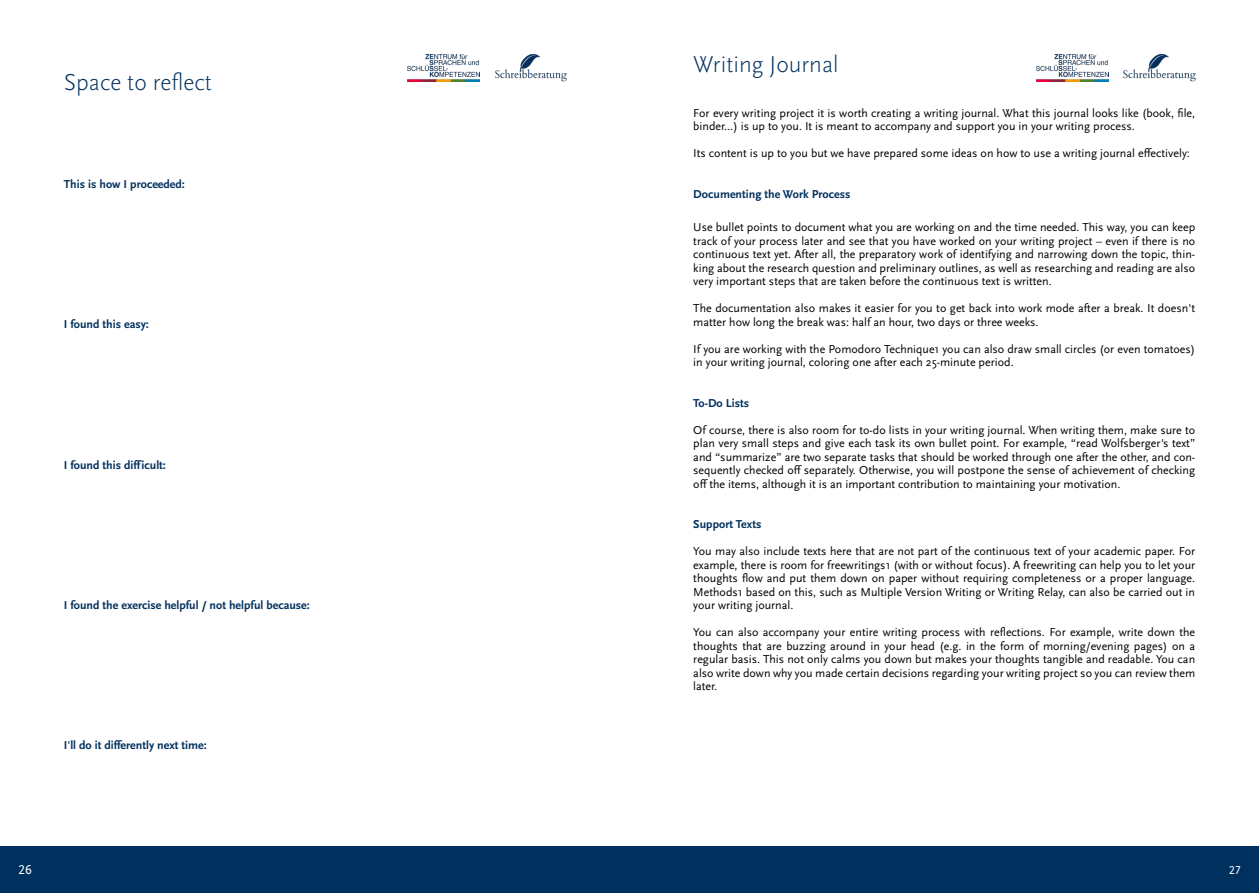
<style>
.page{position:relative;width:1259px;height:893px;background:#fff}
.page>*{position:absolute;margin:0;border:0;box-sizing:border-box;transform-origin:0 0}
.t1{font:300 24px "Scala Sans Pro";color:#00305d}
.t2{font:13.5px "Scala Sans Pro";color:#fff}
.t3{font:12px/13.5px "Scala Sans Pro";color:#000;text-align:justify}
.t4{font:700 12px "Scala Sans Pro";color:#00305d}
.t5{font:12px "Scala Sans Pro";color:#fff}
</style>
<div class="page">
<div style="left:0;top:846px;width:1259px;height:47px;background:#00305d"></div>
<img style="left:1036px;top:54px;width:72px;height:28px">
<img style="left:1123px;top:54px;width:72px;height:27px">
<img style="left:407px;top:54px;width:73px;height:28px">
<img style="left:495px;top:54px;width:72px;height:27px">
<h1 class="t1" style="left:64px;top:68px;width:149px">Space to reflect</h1>
<p class="t4" style="left:64px;top:177px;width:123px">This is how I proceeded:</p>
<p class="t4" style="left:64px;top:317px;width:87px">I found this easy:</p>
<p class="t4" style="left:64px;top:458px;width:104px">I found this difficult:</p>
<p class="t4" style="left:64px;top:598px;width:248px">I found the exercise helpful / not helpful because:</p>
<p class="t4" style="left:64px;top:738px;width:145px">I'll do it differently next time:</p>
<h1 class="t1" style="left:693px;top:50px;width:147px">Writing Journal</h1>
<p class="t3" style="left:693px;top:106px;width:503px">For every writing project it is worth creating a writing journal. What this journal looks like (book, file, binder…) is up to you. It is meant to accompany and support you in your writing process.</p>
<p class="t3" style="left:693px;top:147px;width:498px">Its content is up to you but we have prepared some ideas on how to use a writing journal effectively:</p>
<p class="t4" style="left:693px;top:187px;width:159px">Documenting the Work Process</p>
<p class="t3" style="left:693px;top:221px;width:503px">Use bullet points to document what you are working on and the time needed. This way, you can keep track of your process later and see that you have worked on your writing project – even if there is no continuous text yet. After all, the preparatory work of identifying and narrowing down the topic, thin&shy;king about the research question and preliminary outlines, as well as researching and reading are also very important steps that are taken before the continuous text is written.</p>
<p class="t3" style="left:693px;top:302px;width:503px">The documentation also makes it easier for you to get back into work mode after a break. It doesn't matter how long the break was: half an hour, two days or three weeks.</p>
<p class="t3" style="left:693px;top:342px;width:503px">If you are working with the Pomodoro Technique1 you can also draw small circles (or even tomatoes) in your writing journal, coloring one after each 25-minute period.</p>
<p class="t4" style="left:693px;top:396px;width:57px">To-Do Lists</p>
<p class="t3" style="left:693px;top:423px;width:503px">Of course, there is also room for to-do lists in your writing journal. When writing them, make sure to plan very small steps and give each task its own bullet point. For example, “read Wolfsberger's text” and “summarize” are two separate tasks that should be worked through one after the other, and con&shy;sequently checked off separately. Otherwise, you will postpone the sense of achievement of checking off the items, although it is an important contribution to maintaining your motivation.</p>
<p class="t4" style="left:693px;top:517px;width:70px">Support Texts</p>
<p class="t3" style="left:693px;top:545px;width:503px">You may also include texts here that are not part of the continuous text of your academic paper. For example, there is room for freewritings1 (with or without focus). A freewriting can help you to let your thoughts flow and put them down on paper without requiring completeness or a proper language.<br>Methods1 based on this, such as Multiple Version Writing or Writing Relay, can also be carried out in your writing journal.</p>
<p class="t3" style="left:693px;top:626px;width:503px">You can also accompany your entire writing process with reflections. For example, write down the thoughts that are buzzing around in your head (e.g. in the form of morning/evening pages) on a regular basis. This not only calms you down but makes your thoughts tangible and readable. You can also write down why you made certain decisions regarding your writing project so you can review them later.</p>
<p class="t2" style="left:18px;top:862px;width:15px">26</p>
<p class="t5" style="left:1228px;top:864px;width:13px">27</p>
</div>
